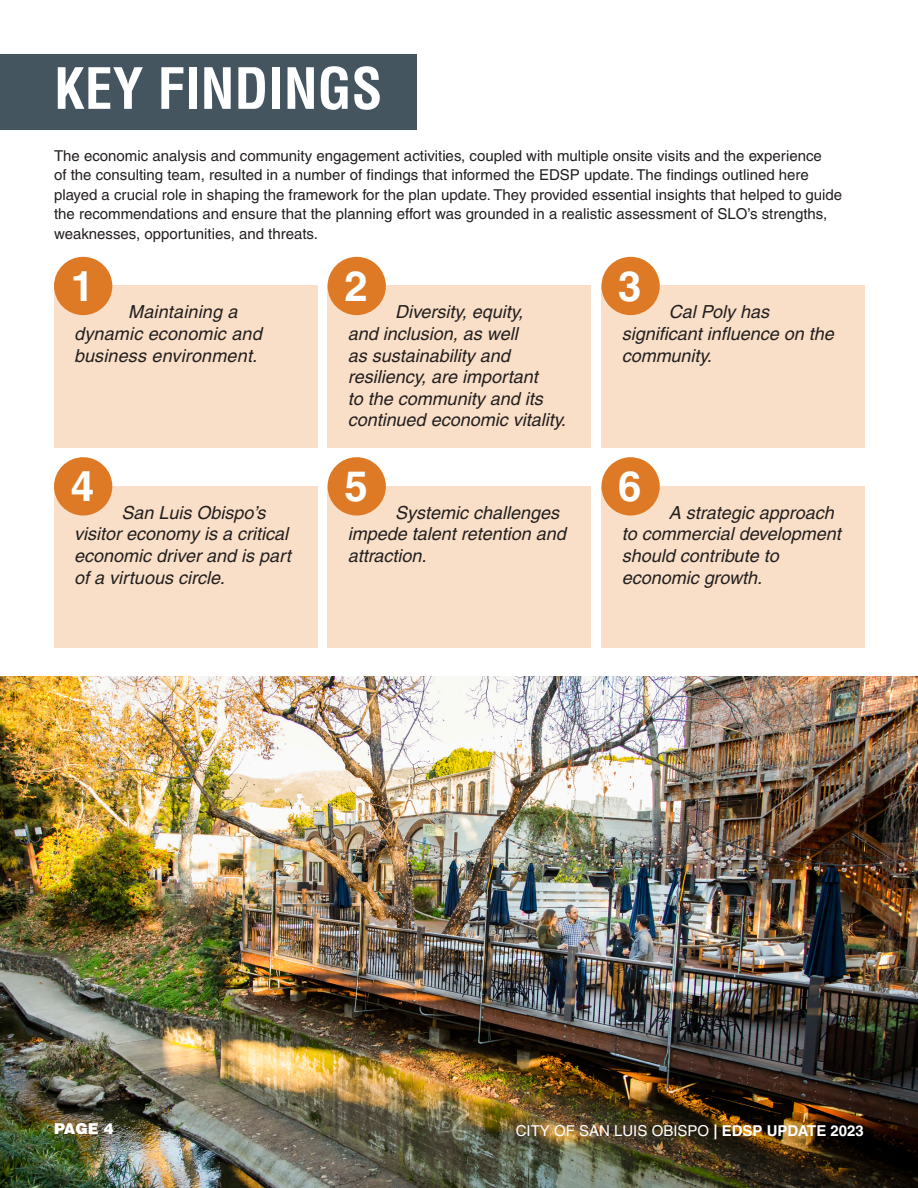
<style>
.page{position:relative;width:918px;height:1188px;background:#fff}
.page>*{position:absolute;margin:0;border:0;box-sizing:border-box;transform-origin:0 0}
.Heading_1_Teal{font:700 condensed 55.5px "Helvetica LT Pro";color:#fff}
.Guiding_Principle_Nu{font:700 42px "Helvetica LT Pro";color:#fff}
.Guiding_Principle_Te{font:italic 18px/21.6px "Helvetica LT Pro";color:#231f20}
.Body_Text_Off_Grid{font:15px/19.5px "Helvetica LT Pro";color:#231f20}
.Body_Text_Off_Grid-2{font:15px "Helvetica LT Pro";color:#fff}
.Body_Text_Off_Grid-3{font:900 15px "Helvetica LT Pro";color:#fff}
.s1{font-weight:700}
</style>
<div class="page">
<img style="left:0;top:676px;width:918px;height:512px">
<div style="left:0;top:54px;width:416px;height:76px;background:#455560"></div>
<div style="left:54px;top:285px;width:263px;height:162px;background:#f9dfc7"></div>
<div style="left:54px;top:257px;width:58px;height:58px;background:#de7926;border-radius:50%"></div>
<div style="left:328px;top:285px;width:263px;height:162px;background:#f9dfc7"></div>
<div style="left:328px;top:257px;width:58px;height:58px;background:#de7926;border-radius:50%"></div>
<div style="left:601px;top:285px;width:264px;height:162px;background:#f9dfc7"></div>
<div style="left:601px;top:257px;width:59px;height:58px;background:#de7926;border-radius:50%"></div>
<div style="left:54px;top:486px;width:263px;height:162px;background:#f9dfc7"></div>
<div style="left:54px;top:457px;width:58px;height:59px;background:#de7926;border-radius:50%"></div>
<div style="left:328px;top:486px;width:263px;height:162px;background:#f9dfc7"></div>
<div style="left:328px;top:457px;width:58px;height:59px;background:#de7926;border-radius:50%"></div>
<div style="left:601px;top:486px;width:264px;height:162px;background:#f9dfc7"></div>
<div style="left:601px;top:457px;width:59px;height:59px;background:#de7926;border-radius:50%"></div>
<p class="Heading_1_Teal" style="left:54px;top:52px;width:330px">KEY FINDINGS</p>
<p class="Body_Text_Off_Grid" style="left:54px;top:146px;width:790px">The economic analysis and community engagement activities, coupled with multiple onsite visits and the experience<br>of the consulting team, resulted in a number of findings that informed the EDSP update. The findings outlined here played a crucial role in shaping the framework for the plan update. They provided essential insights that helped to guide the recommendations and ensure that the planning effort was grounded in a realistic assessment of SLO’s strengths, weaknesses, opportunities, and threats.</p>
<p class="Guiding_Principle_Nu" style="left:71px;top:261px;width:25px">1</p>
<p class="Guiding_Principle_Te" style="left:74px;top:301px;width:189px;text-indent:54px">Maintaining a dynamic economic and business environment.</p>
<p class="Guiding_Principle_Nu" style="left:71px;top:461px;width:25px">4</p>
<p class="Guiding_Principle_Te" style="left:74px;top:502px;width:218px;text-indent:47px">San Luis Obispo’s visitor economy is a critical economic driver and is part of a virtuous circle.</p>
<p class="Guiding_Principle_Nu" style="left:344px;top:261px;width:25px">2</p>
<p class="Guiding_Principle_Te" style="left:348px;top:301px;width:220px;text-indent:47px">Diversity, equity,<br>and inclusion, as well<br>as sustainability and resiliency, are important<br>to the community and its continued economic vitality.</p>
<p class="Guiding_Principle_Nu" style="left:344px;top:461px;width:25px">5</p>
<p class="Guiding_Principle_Te" style="left:348px;top:502px;width:220px;text-indent:47px">Systemic challenges impede talent retention and attraction.</p>
<p class="Guiding_Principle_Nu" style="left:618px;top:261px;width:25px">3</p>
<p class="Guiding_Principle_Te" style="left:622px;top:301px;width:214px;text-indent:47px">Cal Poly has significant influence on the community.</p>
<p class="Guiding_Principle_Nu" style="left:618px;top:461px;width:25px">6</p>
<p class="Guiding_Principle_Te" style="left:622px;top:502px;width:221px;text-indent:47px">A strategic approach to commercial development should contribute to economic growth.</p>
<p class="Body_Text_Off_Grid-3" style="left:54px;top:1119px;width:61px">PAGE 4</p>
<p class="Body_Text_Off_Grid-2" style="left:516px;top:1122px;width:350px">CITY OF SAN LUIS OBISPO <span class="s1">| EDSP UPDATE 2023</span></p>
</div>
